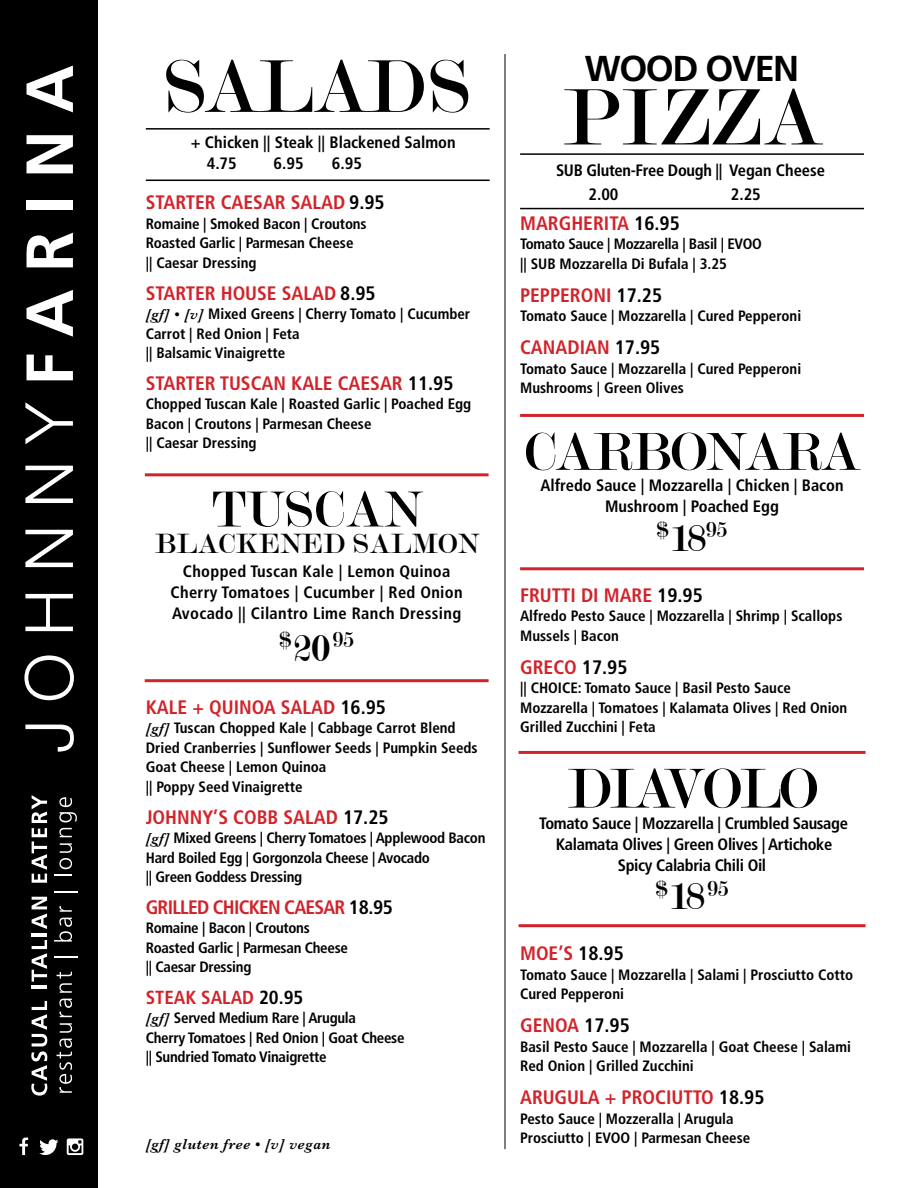
<style>
.page{position:relative;width:918px;height:1188px;background:#fff}
.page>*{position:absolute;margin:0;border:0;box-sizing:border-box;transform-origin:0 0}
.t1{font:85.5px "Modern";letter-spacing:.04em;color:#000}
.t2{font:79.95px "Modern";color:#000}
.t3{font:60px "Modern";letter-spacing:-.02em;color:#000}
.t4{font:57px "Modern";letter-spacing:-.02em;color:#000}
.t5{font:54px "Modern";letter-spacing:.02em;color:#000}
.t6{font:700 36px "Frutiger LT Std";letter-spacing:-.04em;color:#000}
.t7{font:30px "Modern";letter-spacing:.02em;color:#000}
.t8{font:23.55px "Modern";color:#000}
.t9{font:700 condensed 19.5px "Frutiger LT Std";color:#d2232a}
.t10{font:700 condensed 19.5px "Frutiger LT Std";letter-spacing:-.04em;color:#d2232a}
.t11{font:700 condensed 18.9px "Frutiger LT Std";color:#d2232a}
.t12{font:700 condensed 16.5px/21px "Frutiger LT Std";letter-spacing:-.02em;color:#000;text-align:center}
.t13{font:700 condensed 16.5px/21px "Frutiger LT Std";color:#000;text-align:center}
.t14{font:700 condensed 16.5px/21px "Frutiger LT Std";letter-spacing:.02em;color:#000;text-align:center}
.t15{font:700 condensed 15px/19.5px "Frutiger LT Std";color:#000}
.t16{font:700 condensed 15px/19.5px "Frutiger LT Std";letter-spacing:-.02em;color:#000}
.t17{font:italic 600 14.85px "Baskerville";letter-spacing:.04em;color:#000}
.s1{color:#000}
.s2{font-family:"Baskerville";font-weight:600;font-style:italic;font-stretch:normal;font-size:14.85px}
.s3{font-size:40.5px}
</style>
<div class="page">
<div style="left:0;top:0;width:97px;height:1188px;background:#000"></div>
<svg style="left:25px;top:725px;width:49px;height:27px"></svg>
<svg style="left:24px;top:655px;width:50px;height:45px"></svg>
<svg style="left:25px;top:594px;width:48px;height:37px"></svg>
<svg style="left:25px;top:530px;width:48px;height:37px"></svg>
<svg style="left:25px;top:466px;width:48px;height:37px"></svg>
<svg style="left:25px;top:402px;width:48px;height:42px"></svg>
<svg style="left:27px;top:355px;width:46px;height:25px"></svg>
<svg style="left:27px;top:290px;width:46px;height:47px"></svg>
<svg style="left:26px;top:233px;width:47px;height:34px"></svg>
<div style="left:27px;top:200px;width:46px;height:9px;background:#fff"></div>
<svg style="left:27px;top:135px;width:46px;height:38px"></svg>
<svg style="left:27px;top:66px;width:46px;height:46px"></svg>
<svg style="left:31px;top:1001px;width:16px;height:95px"></svg>
<hr style="left:32px;top:986px;width:15px;height:3px;background:#fff">
<svg style="left:32px;top:940px;width:15px;height:42px"></svg>
<hr style="left:32px;top:933px;width:15px;height:3px;background:#fff">
<svg style="left:32px;top:897px;width:15px;height:32px"></svg>
<svg style="left:32px;top:795px;width:15px;height:88px"></svg>
<svg style="left:56px;top:1039px;width:16px;height:54px"></svg>
<svg style="left:60px;top:1023px;width:12px;height:10px"></svg>
<svg style="left:59px;top:999px;width:13px;height:18px"></svg>
<svg style="left:56px;top:972px;width:16px;height:21px"></svg>
<hr style="left:54px;top:956px;width:24px;height:2px;background:#fff">
<svg style="left:54px;top:918px;width:18px;height:24px"></svg>
<svg style="left:59px;top:906px;width:13px;height:6px"></svg>
<hr style="left:54px;top:891px;width:24px;height:2px;background:#fff">
<svg style="left:54px;top:843px;width:18px;height:33px"></svg>
<svg style="left:59px;top:828px;width:13px;height:9px"></svg>
<svg style="left:59px;top:797px;width:18px;height:25px"></svg>
<svg style="left:19px;top:1138px;width:9px;height:17px"></svg>
<svg style="left:39px;top:1139px;width:19px;height:16px"></svg>
<svg style="left:67px;top:1138px;width:16px;height:17px"></svg>
<hr style="left:520px;top:414px;width:344px;height:3px;background:#d2232a">
<hr style="left:520px;top:567px;width:344px;height:3px;background:#d2232a">
<hr style="left:519px;top:751px;width:347px;height:3px;background:#d2232a">
<hr style="left:519px;top:924px;width:347px;height:3px;background:#d2232a">
<hr style="left:505px;top:54px;width:1px;height:1095px;background:#000">
<hr style="left:145px;top:473px;width:344px;height:3px;background:#d2232a">
<hr style="left:145px;top:679px;width:344px;height:3px;background:#d2232a">
<hr style="left:520px;top:208px;width:344px;height:1px;background:#000">
<hr style="left:520px;top:153px;width:344px;height:2px;background:#000">
<hr style="left:146px;top:180px;width:344px;height:1px;background:#000">
<hr style="left:146px;top:128px;width:344px;height:2px;background:#000">
<h2 class="t2" style="left:165px;top:47px;width:308px">SALADS</h2>
<p class="t13" style="left:207px;top:132px;width:250px;text-align:left;text-indent:-16px">+ Chicken || Steak || Blackened Salmon<br>4.75</p>
<p class="t13" style="left:274px;top:153px;width:32px">6.95</p>
<p class="t13" style="left:332px;top:153px;width:32px">6.95</p>
<h3 class="t9" style="left:146px;top:191px;width:240px">STARTER CAESAR SALAD <span class="s1">9.95</span></h3>
<p class="t15" style="left:146px;top:214px;width:222px">Romaine | Smoked Bacon | Croutons<br>Roasted Garlic | Parmesan Cheese<br>|| Caesar Dressing</p>
<h3 class="t9" style="left:146px;top:281px;width:231px">STARTER HOUSE SALAD <span class="s1">8.95</span></h3>
<p class="t15" style="left:146px;top:304px;width:326px"><span class="s2">[gf] • [v]</span> Mixed Greens | Cherry Tomato | Cucumber<br>Carrot | Red Onion | Feta<br>|| Balsamic Vinaigrette</p>
<h3 class="t9" style="left:146px;top:371px;width:309px">STARTER TUSCAN KALE CAESAR <span class="s1">11.95</span></h3>
<p class="t15" style="left:146px;top:394px;width:327px">Chopped Tuscan Kale | Roasted Garlic | Poached Egg<br>Bacon | Croutons | Parmesan Cheese<br>|| Caesar Dressing</p>
<h3 class="t5" style="left:212px;top:482px;width:211px">TUSCAN</h3>
<h3 class="t7" style="left:155px;top:529px;width:325px">BLACKENED SALMON</h3>
<p class="t14" style="left:171px;top:561px;width:294px">Chopped Tuscan Kale | Lemon Quinoa<br>Cherry Tomatoes | Cucumber | Red Onion<br>Avocado || Cilantro Lime Ranch Dressing</p>
<h3 class="t8" style="left:279px;top:628px;width:76px">$<span class="s3">20</span>95</h3>
<h3 class="t9" style="left:146px;top:696px;width:242px">KALE + QUINOA SALAD <span class="s1">16.95</span></h3>
<p class="t15" style="left:146px;top:719px;width:333px"><span class="s2">[gf]</span> Tuscan Chopped Kale | Cabbage Carrot Blend Dried Cranberries | Sunflower Seeds | Pumpkin Seeds Goat Cheese | Lemon Quinoa<br>|| Poppy Seed Vinaigrette</p>
<h3 class="t9" style="left:146px;top:805px;width:244px">JOHNNY’S COBB SALAD <span class="s1">17.25</span></h3>
<p class="t16" style="left:146px;top:828px;width:341px"><span class="s2">[gf]</span> Mixed Greens | Cherry Tomatoes | Applewood Bacon<br>Hard Boiled Egg | Gorgonzola Cheese | Avocado<br>|| Green Goddess Dressing</p>
<h3 class="t10" style="left:146px;top:895px;width:249px">GRILLED CHICKEN CAESAR <span class="s1">18.95</span></h3>
<p class="t16" style="left:146px;top:918px;width:204px">Romaine | Bacon | Croutons<br>Roasted Garlic | Parmesan Cheese || Caesar Dressing</p>
<p class="t11" style="left:146px;top:986px;width:159px">STEAK SALAD <span class="s1">20.95</span></p>
<p class="t16" style="left:146px;top:1009px;width:260px"><span class="s2">[gf]</span> Served Medium Rare | Arugula<br>Cherry Tomatoes | Red Onion | Goat Cheese || Sundried Tomato Vinaigrette</p>
<p class="t17" style="left:146px;top:1135px;width:186px">[gf] gluten free • [v] vegan</p>
<h3 class="t6" style="left:585px;top:47px;width:216px">WOOD OVEN</h3>
<h1 class="t1" style="left:563px;top:75px;width:260px">PIZZA</h1>
<p class="t12" style="left:588px;top:159px;width:238px;line-height:23.7px;text-align:left;text-indent:-32px">SUB Gluten-Free Dough || Vegan Cheese<br>2.00</p>
<p class="t13" style="left:731px;top:184px;width:32px">2.25</p>
<h3 class="t9" style="left:520px;top:212px;width:161px">MARGHERITA <span class="s1">16.95</span></h3>
<p class="t16" style="left:520px;top:235px;width:243px">Tomato Sauce | Mozzarella | Basil | EVOO || SUB Mozzarella Di Bufala | 3.25</p>
<h3 class="t9" style="left:520px;top:284px;width:144px">PEPPERONI <span class="s1">17.25</span></h3>
<p class="t15" style="left:520px;top:307px;width:283px">Tomato Sauce | Mozzarella | Cured Pepperoni</p>
<h3 class="t9" style="left:520px;top:336px;width:142px">CANADIAN <span class="s1">17.95</span></h3>
<p class="t15" style="left:520px;top:359px;width:283px">Tomato Sauce | Mozzarella | Cured Pepperoni<br>Mushrooms | Green Olives</p>
<h3 class="t4" style="left:525px;top:423px;width:336px">CARBONARA</h3>
<p class="t13" style="left:540px;top:475px;width:305px">Alfredo Sauce | Mozzarella | Chicken | Bacon<br>Mushroom | Poached Egg</p>
<h3 class="t8" style="left:657px;top:518px;width:72px">$<span class="s3">18</span>95</h3>
<h3 class="t9" style="left:520px;top:584px;width:184px">FRUTTI DI MARE <span class="s1">19.95</span></h3>
<p class="t15" style="left:520px;top:607px;width:324px">Alfredo Pesto Sauce | Mozzarella | Shrimp | Scallops<br>Mussels | Bacon</p>
<h3 class="t9" style="left:520px;top:656px;width:109px">GRECO <span class="s1">17.95</span></h3>
<p class="t15" style="left:520px;top:679px;width:329px">|| CHOICE: Tomato Sauce | Basil Pesto Sauce<br>Mozzarella | Tomatoes | Kalamata Olives | Red Onion<br>Grilled Zucchini | Feta</p>
<h3 class="t3" style="left:567px;top:759px;width:252px">DIAVOLO</h3>
<p class="t12" style="left:539px;top:812px;width:310px">Tomato Sauce | Mozzarella | Crumbled Sausage<br>Kalamata Olives | Green Olives | Artichoke<br>Spicy Calabria Chili Oil</p>
<h3 class="t8" style="left:656px;top:877px;width:74px">$<span class="s3">18</span>95</h3>
<h3 class="t9" style="left:520px;top:942px;width:105px">MOE’S <span class="s1">18.95</span></h3>
<p class="t15" style="left:520px;top:965px;width:335px">Tomato Sauce | Mozzarella | Salami | Prosciutto Cotto<br>Cured Pepperoni</p>
<h3 class="t9" style="left:520px;top:1014px;width:111px">GENOA <span class="s1">17.95</span></h3>
<p class="t15" style="left:520px;top:1037px;width:332px">Basil Pesto Sauce | Mozzarella | Goat Cheese | Salami<br>Red Onion | Grilled Zucchini</p>
<h3 class="t9" style="left:520px;top:1086px;width:246px">ARUGULA + PROCIUTTO <span class="s1">18.95</span></h3>
<p class="t15" style="left:520px;top:1109px;width:232px">Pesto Sauce | Mozzeralla | Arugula<br>Prosciutto | EVOO | Parmesan Cheese</p>
</div>
